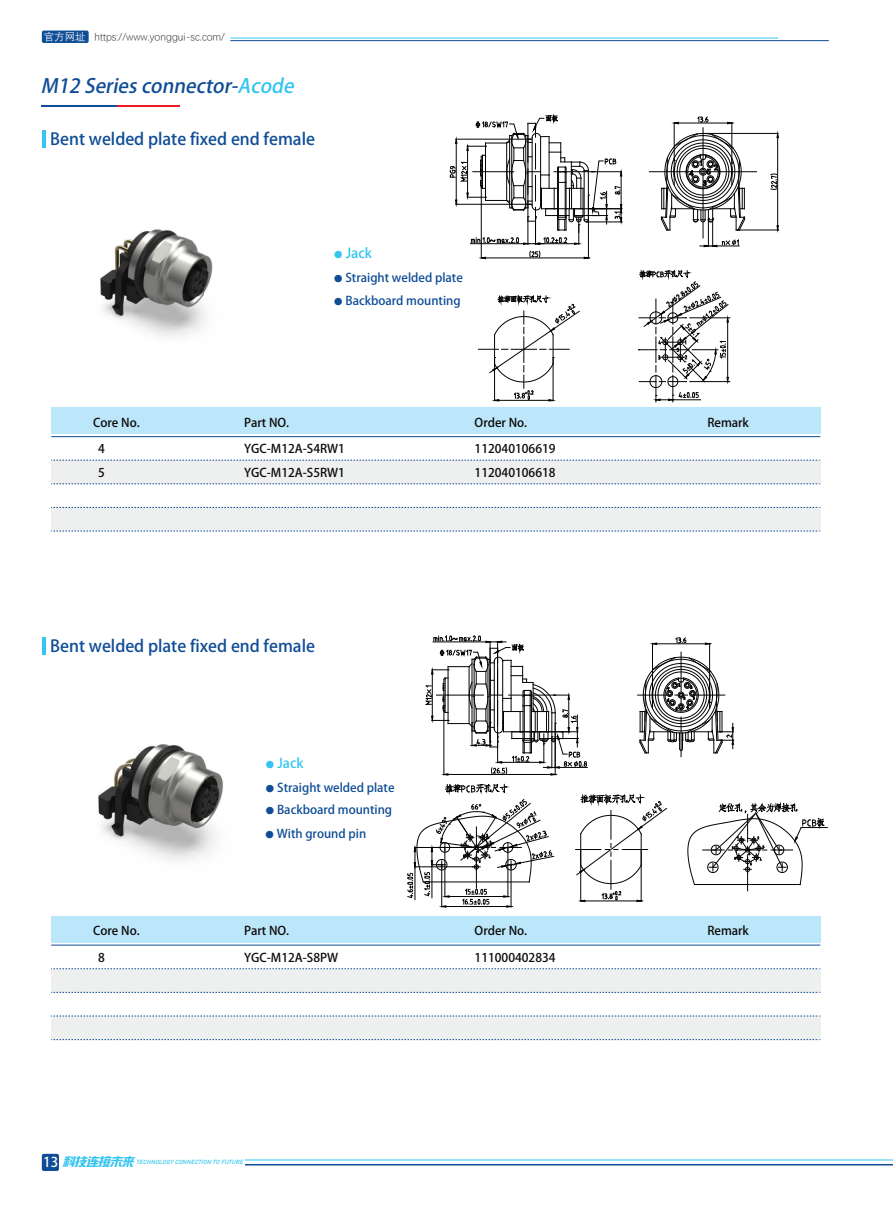
<style>
.page{position:relative;width:893px;height:1212px;background:#fff}
.page>*{position:absolute;margin:0;border:0;box-sizing:border-box;transform-origin:0 0}
.t1{font:italic 19.5px "HGCH CNKI";color:#0f4d96}
.t2{font:500 16.5px "Mi Sans";color:#0f4d96}
.t3{font:13.5px "Mi Sans";color:#35c5f0}
.t4{font:12px "Mi Sans";color:#0f4d96}
.t5{font:12px/23.4px "Alibaba Pu Hui Ti 2 45 Light G Bpc EUC H";color:#0c0a0a}
.t6{font:12px "Alibaba Pu Hui Ti 2 55 Regular";color:#0c0a0a}
.t7{font:300 10.5px "Deng Xian";color:#231f20}
.t8{font:italic 5.85px "Bahnschrift";color:#35c5f0}
.s1{font-weight:400;color:#fff}
.s2{color:#35c5f0}
.s3{font-size:9px}
.s4{font-family:"HGDH2 CNKI";font-style:normal;font-size:13.5px;color:#fff}
.s5{font-family:"By JOSSQ DMF in Bei Jing";font-size:11.25px}
</style>
<div class="page">
<div style="left:42px;top:31px;width:47px;height:12px;background:#0f4d96;border-radius:2px"></div>
<hr style="left:42px;top:105px;width:76px;height:1px;background:#0f4d96">
<hr style="left:118px;top:105px;width:62px;height:1px;background:#ee1d23">
<hr style="left:245px;top:1164px;width:648px;height:1px;background:#0f4d96">
<hr style="left:245px;top:1159px;width:648px;height:1px;background:#35c5f0">
<div style="left:42px;top:1154px;width:17px;height:17px;background:#0f4d96;border-radius:2px"></div>
<hr style="left:230px;top:40px;width:599px;height:1px;background:#0f4d96">
<hr style="left:230px;top:38px;width:548px;height:1px;background:#35c5f0">
<hr style="left:42px;top:130px;width:4px;height:18px;background:#35c5f0">
<img style="left:98px;top:744px;width:125px;height:117px">
<img style="left:100px;top:229px;width:113px;height:108px">
<div style="left:51px;top:460px;width:769px;height:24px;background:#eef0f0"></div>
<div style="left:51px;top:507px;width:769px;height:24px;background:#eef0f0"></div>
<div style="left:51px;top:969px;width:769px;height:23px;background:#eef0f0"></div>
<div style="left:51px;top:1016px;width:769px;height:23px;background:#eef0f0"></div>
<hr style="left:42px;top:637px;width:4px;height:18px;background:#35c5f0">
<svg style="left:51px;top:460px;width:770px;height:1px"></svg>
<svg style="left:51px;top:531px;width:770px;height:1px"></svg>
<svg style="left:51px;top:507px;width:770px;height:1px"></svg>
<svg style="left:51px;top:483px;width:770px;height:1px"></svg>
<div style="left:51px;top:916px;width:769px;height:26px;background:#bce6fa"></div>
<svg style="left:51px;top:968px;width:770px;height:1px"></svg>
<svg style="left:51px;top:1039px;width:770px;height:1px"></svg>
<svg style="left:51px;top:1016px;width:770px;height:1px"></svg>
<svg style="left:51px;top:992px;width:770px;height:1px"></svg>
<div style="left:51px;top:407px;width:769px;height:27px;background:#bce6fa"></div>
<hr style="left:51px;top:436px;width:769px;height:1px;background:#0f4d96">
<hr style="left:51px;top:945px;width:769px;height:1px;background:#0f4d96">
<svg style="left:478px;top:295px;width:102px;height:106px"></svg>
<hr style="left:649px;top:171px;width:107px;height:1px;background:#030303">
<hr style="left:703px;top:128px;width:1px;height:110px;background:#030303">
<hr style="left:481px;top:186px;width:1px;height:72px;background:#030303">
<hr style="left:588px;top:196px;width:1px;height:62px;background:#030303">
<hr style="left:485px;top:258px;width:99px;height:1px;background:#030303">
<svg style="left:479px;top:257px;width:7px;height:2px"></svg>
<svg style="left:530px;top:251px;width:10px;height:6px"></svg>
<hr style="left:703px;top:133px;width:75px;height:1px;background:#030303">
<hr style="left:737px;top:230px;width:41px;height:1px;background:#030303">
<hr style="left:777px;top:138px;width:1px;height:88px;background:#030303">
<svg style="left:777px;top:225px;width:2px;height:7px"></svg>
<svg style="left:771px;top:174px;width:6px;height:16px"></svg>
<hr style="left:690px;top:318px;width:40px;height:1px;background:#030303">
<hr style="left:690px;top:381px;width:40px;height:1px;background:#030303">
<hr style="left:674px;top:123px;width:1px;height:37px;background:#030303">
<hr style="left:732px;top:123px;width:1px;height:40px;background:#030303">
<hr style="left:678px;top:123px;width:50px;height:1px;background:#030303">
<svg style="left:672px;top:122px;width:7px;height:2px"></svg>
<svg style="left:727px;top:122px;width:7px;height:2px"></svg>
<svg style="left:697px;top:116px;width:11px;height:7px"></svg>
<svg style="left:638px;top:270px;width:91px;height:132px"></svg>
<svg style="left:450px;top:115px;width:172px;height:130px"></svg>
<svg style="left:661px;top:133px;width:84px;height:114px"></svg>
<svg style="left:407px;top:635px;width:421px;height:272px"></svg>
<p class="t7" style="left:44px;top:30px;width:183px"><span class="s1">官方网址</span> https://www.yonggui-sc.com/</p>
<h1 class="t1" style="left:41px;top:75px;width:259px">M12 Series connector-<span class="s2">Acode</span></h1>
<h2 class="t2" style="left:50px;top:129px;width:266px">Bent welded plate fixed end female</h2>
<p class="t3" style="left:334px;top:245px;width:40px"><span class="s3">●</span> Jack</p>
<p class="t4" style="left:334px;top:270px;width:131px"><span class="s3">●</span> Straight welded plate</p>
<p class="t4" style="left:334px;top:293px;width:128px"><span class="s3">●</span> Backboard mounting</p>
<p class="t6" style="left:244px;top:415px;width:47px">Part NO.</p>
<p class="t6" style="left:475px;top:415px;width:54px">Order No.</p>
<p class="t6" style="left:707px;top:415px;width:43px">Remark</p>
<p class="t6" style="left:93px;top:415px;width:48px">Core No.</p>
<p class="t5" style="left:98px;top:437px;width:8px">4<br>5</p>
<p class="t5" style="left:244px;top:437px;width:102px">YGC-M12A-S4RW1<br>YGC-M12A-S5RW1</p>
<p class="t5" style="left:475px;top:437px;width:82px">112040106619<br>112040106618</p>
<h2 class="t2" style="left:50px;top:636px;width:266px">Bent welded plate fixed end female</h2>
<p class="t3" style="left:265px;top:755px;width:40px"><span class="s3">●</span> Jack</p>
<p class="t4" style="left:266px;top:780px;width:131px"><span class="s3">●</span> Straight welded plate</p>
<p class="t4" style="left:265px;top:803px;width:128px"><span class="s3">●</span> Backboard mounting</p>
<p class="t4" style="left:265px;top:827px;width:103px"><span class="s3">●</span> With ground pin</p>
<p class="t6" style="left:244px;top:923px;width:47px">Part NO.</p>
<p class="t6" style="left:475px;top:923px;width:54px">Order No.</p>
<p class="t6" style="left:707px;top:923px;width:43px">Remark</p>
<p class="t6" style="left:93px;top:923px;width:48px">Core No.</p>
<p class="t5" style="left:98px;top:946px;width:8px">8</p>
<p class="t5" style="left:244px;top:946px;width:96px">YGC-M12A-S8PW</p>
<p class="t5" style="left:475px;top:946px;width:82px">111000402834</p>
<p class="t8" style="left:43px;top:1158px;width:204px"><span class="s4">1 3</span> <span class="s5">科技连接未来</span> TECHNOLOGYCONNECTION TOFUTURE</p>
</div>
